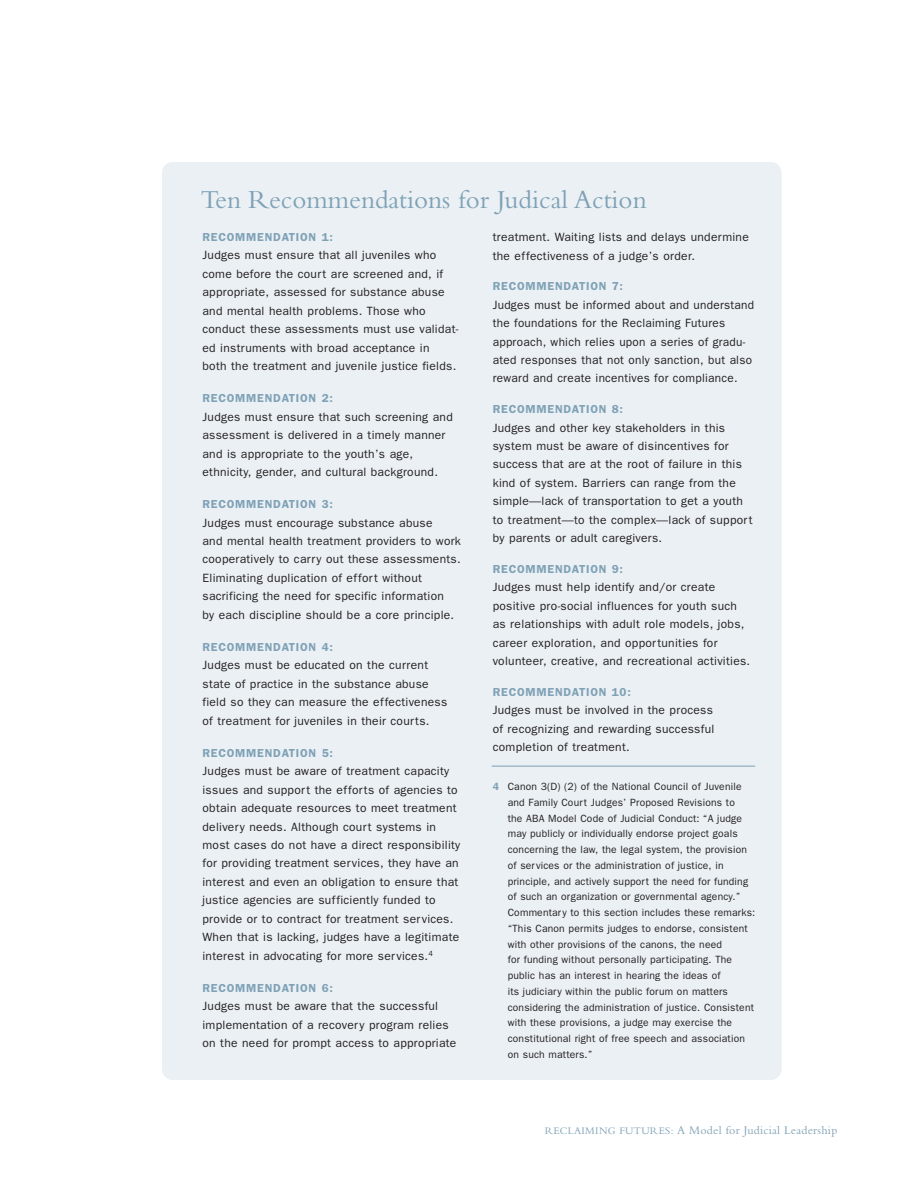
<style>
.page{position:relative;width:918px;height:1188px;background:#fff}
.page>*{position:absolute;margin:0;border:0;box-sizing:border-box;transform-origin:0 0}
.t1{font:27px "Bembo";color:#7fa1b6}
.t2{font:12px/18.5px "Franklin Gothic";letter-spacing:.025em;color:#231f20}
.t3{font:12px "Bembo";letter-spacing:.02em;color:#7fa1b6}
.t4{font:600 11.7px "Franklin Gothic";letter-spacing:.065em;color:#7fa1b6}
.t5{font:10.5px/15.8px "Franklin Gothic";letter-spacing:.02em;color:#231f20}
.s1{font-weight:600;color:#7fa1b6}
.s2{font-size:10.5px}
</style>
<div class="page">
<div style="left:162px;top:162px;width:620px;height:918px;background:#eaf0f4;border-radius:11px"></div>
<hr style="left:492px;top:766px;width:263px;height:1px;background:#7fa1b6">
<h1 class="t1" style="left:201px;top:190px;width:447px">Ten Recommendations for Judical Action</h1>
<p class="t4" style="left:202px;top:233px;width:132px">RECOMMENDATION 1:</p>
<p class="t2" style="left:202px;top:247px;width:257px">Judges must ensure that all juveniles who come before the court are screened and, if appropriate, assessed for substance abuse and mental health problems. Those who conduct these assessments must use validat&shy;ed instruments with broad acceptance in<br>both the treatment and juvenile justice fields.</p>
<p class="t4" style="left:202px;top:394px;width:132px">RECOMMENDATION 2:</p>
<p class="t2" style="left:202px;top:408px;width:252px">Judges must ensure that such screening and assessment is delivered in a timely manner and is appropriate to the youth’s age, ethnicity, gender, and cultural background.</p>
<p class="t4" style="left:202px;top:500px;width:132px">RECOMMENDATION 3:</p>
<p class="t2" style="left:202px;top:514px;width:260px">Judges must encourage substance abuse<br>and mental health treatment providers to work cooperatively to carry out these assessments.<br>Eliminating duplication of effort without sacrificing the need for specific information<br>by each discipline should be a core principle.</p>
<p class="t4" style="left:202px;top:643px;width:132px">RECOMMENDATION 4:</p>
<p class="t2" style="left:202px;top:657px;width:246px">Judges must be educated on the current state of practice in the substance abuse field so they can measure the effectiveness of treatment for juveniles in their courts.</p>
<p class="t4" style="left:202px;top:749px;width:132px">RECOMMENDATION 5:</p>
<p class="t2" style="left:202px;top:763px;width:259px">Judges must be aware of treatment capacity issues and support the efforts of agencies to obtain adequate resources to meet treatment delivery needs. Although court systems in most cases do not have a direct responsibility for providing treatment services, they have an interest and even an obligation to ensure that justice agencies are sufficiently funded to provide or to contract for treatment services.<br>When that is lacking, judges have a legitimate interest in advocating for more services.<sup>4</sup></p>
<p class="t4" style="left:202px;top:984px;width:132px">RECOMMENDATION 6:</p>
<p class="t2" style="left:202px;top:998px;width:255px">Judges must be aware that the successful implementation of a recovery program relies on the need for prompt access to appropriate</p>
<p class="t2" style="left:493px;top:229px;width:258px">treatment. Waiting lists and delays undermine the effectiveness of a judge’s order.</p>
<p class="t4" style="left:493px;top:282px;width:132px">RECOMMENDATION 7:</p>
<p class="t2" style="left:493px;top:296px;width:263px">Judges must be informed about and understand the foundations for the Reclaiming Futures approach, which relies upon a series of gradu&shy;ated responses that not only sanction, but also reward and create incentives for compliance.</p>
<p class="t4" style="left:493px;top:405px;width:132px">RECOMMENDATION 8:</p>
<p class="t2" style="left:493px;top:419px;width:261px">Judges and other key stakeholders in this system must be aware of disincentives for success that are at the root of failure in this kind of system. Barriers can range from the simple—lack of transportation to get a youth to treatment—to the complex—lack of support by parents or adult caregivers.</p>
<p class="t4" style="left:493px;top:565px;width:132px">RECOMMENDATION 9:</p>
<p class="t2" style="left:493px;top:579px;width:259px">Judges must help identify and/or create positive pro-social influences for youth such as relationships with adult role models, jobs, career exploration, and opportunities for volunteer, creative, and recreational activities.</p>
<p class="t4" style="left:493px;top:688px;width:140px">RECOMMENDATION 10:</p>
<p class="t2" style="left:493px;top:702px;width:223px;text-align:justify">Judges must be involved in the process of recognizing and rewarding successful completion of treatment.</p>
<p class="t5" style="left:508px;top:779px;width:249px;text-indent:-15px"><span class="s1">4</span> Canon 3(D) (2) of the National Council of Juvenile and Family Court Judges’ Proposed Revisions to<br>the ABA Model Code of Judicial Conduct: “A judge may publicly or individually endorse project goals concerning the law, the legal system, the provision of services or the administration of justice, in principle, and actively support the need for funding of such an organization or governmental agency.” Commentary to this section includes these remarks: “This Canon permits judges to endorse, consistent with other provisions of the canons, the need<br>for funding without personally participating. The public has an interest in hearing the ideas of<br>its judiciary within the public forum on matters considering the administration of justice. Consistent with these provisions, a judge may exercise the constitutional right of free speech and association on such matters.”</p>
<p class="t3" style="left:545px;top:1126px;width:294px"><span class="s2">RECLAIMING FUTURES:</span> A Model for Judicial Leadership</p>
</div>
